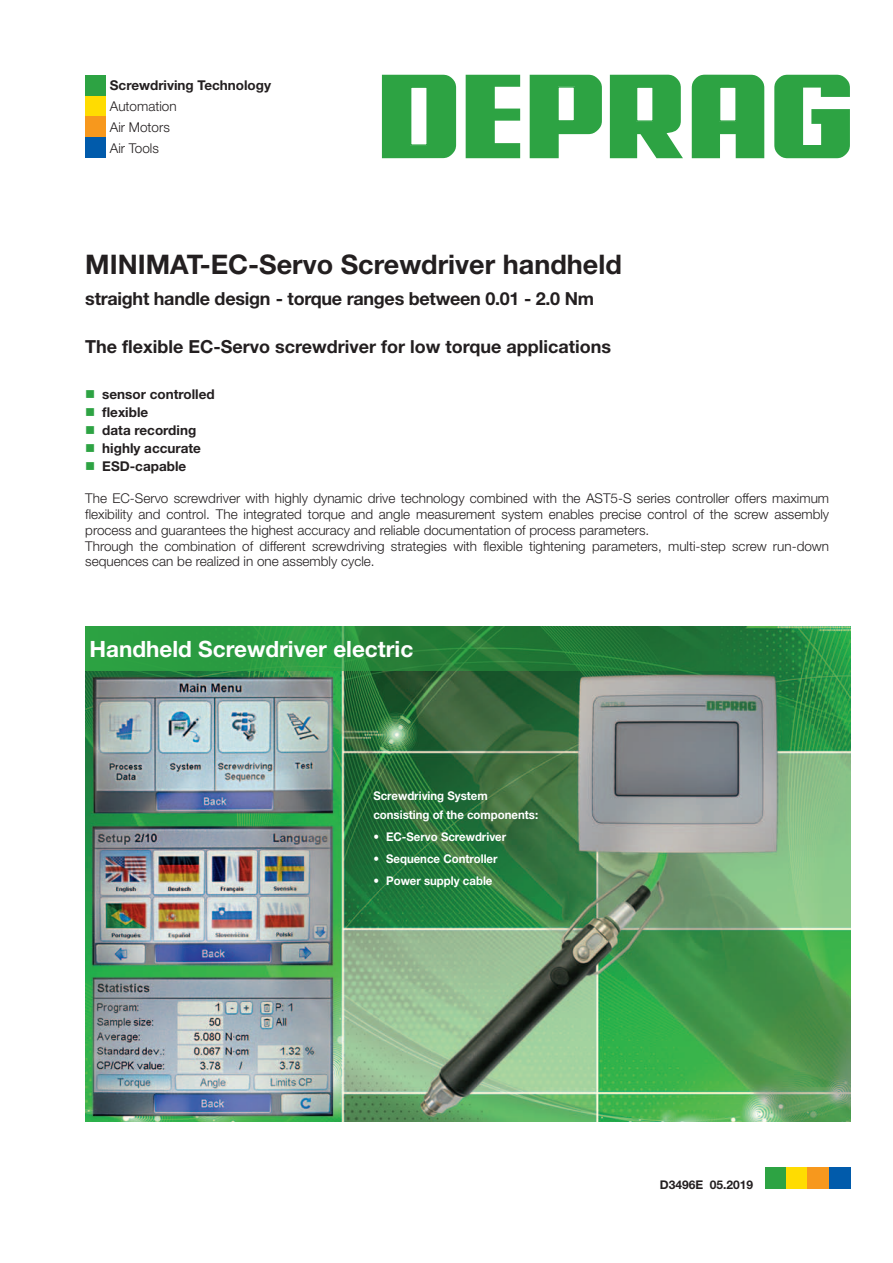
<style>
.page{position:relative;width:893px;height:1263px;background:#fff}
.page>*{position:absolute;margin:0;border:0;box-sizing:border-box;transform-origin:0 0}
.t1{font:700 27px "Helvetica Neue LT Std";color:#231f20}
.t2{font:700 22.5px "Helvetica Neue LT Std";color:#fff}
.t3{font:700 18px "Helvetica Neue LT Std";letter-spacing:-.015em;color:#231f20}
.t4{font:300 13.5px/15.9px "Helvetica Neue LT Std";color:#231f20}
.t5{font:700 13.5px "Helvetica Neue LT Std";color:#231f20}
.t6{font:700 12px/18px "Helvetica Neue LT Std";color:#fff;scale:.95 1}
.t7{font:700 12px/18px "Helvetica Neue LT Std";color:#fff;scale:.93 1}
.t8{font:700 12px "Helvetica Neue LT Std";color:#231f20}
.s1{color:#2da343}
</style>
<div class="page">
<div style="left:765px;top:1167px;width:21px;height:22px;background:#2da343"></div>
<div style="left:786px;top:1167px;width:22px;height:22px;background:#ffdc01"></div>
<div style="left:808px;top:1167px;width:21px;height:22px;background:#f7981d"></div>
<div style="left:829px;top:1167px;width:21px;height:22px;background:#015bab"></div>
<div style="left:382px;top:75px;width:74px;height:83px;background:#2da343"></div>
<div style="left:411px;top:87px;width:16px;height:58px;background:#fff"></div>
<div style="left:410px;top:86px;width:18px;height:60px;border:1px solid #2da343"></div>
<svg style="left:466px;top:75px;width:54px;height:83px"></svg>
<svg style="left:774px;top:75px;width:76px;height:83px"></svg>
<svg style="left:610px;top:75px;width:73px;height:83px;background:#47ae5a"></svg>
<svg style="left:530px;top:75px;width:72px;height:83px"></svg>
<div style="left:558px;top:87px;width:16px;height:34px;background:#fff"></div>
<div style="left:557px;top:86px;width:18px;height:36px;border:1px solid #2da343"></div>
<svg style="left:692px;top:75px;width:72px;height:83px;background:#3eaa52"></svg>
<div style="left:637px;top:87px;width:16px;height:34px;background:#fff"></div>
<div style="left:636px;top:86px;width:18px;height:36px;border:1px solid #2da343"></div>
<div style="left:720px;top:87px;width:16px;height:34px;background:#fff"></div>
<div style="left:719px;top:86px;width:18px;height:36px;border:1px solid #2da343"></div>
<div style="left:85px;top:75px;width:21px;height:21px;background:#2da343"></div>
<div style="left:85px;top:96px;width:21px;height:20px;background:#ffdc01"></div>
<div style="left:85px;top:116px;width:21px;height:21px;background:#f7981d"></div>
<div style="left:85px;top:137px;width:21px;height:21px;background:#015bab"></div>
<img style="left:85px;top:626px;width:766px;height:495px">
<svg style="left:85px;top:626px;width:758px;height:45px;background:#26883c"></svg>
<p class="t5" style="left:110px;top:77px;width:163px">Screwdriving Technology</p>
<p class="t4" style="left:110px;top:95px;width:68px;line-height:20.9px">Automation<br>Air Motors<br>Air Tools</p>
<h1 class="t1" style="left:85px;top:247px;width:538px">MINIMAT-EC-Servo Screwdriver handheld</h1>
<h3 class="t3" style="left:85px;top:288px;width:510px">straight handle design - torque ranges between 0.01 - 2.0 Nm</h3>
<h3 class="t3" style="left:85px;top:336px;width:527px">The flexible EC-Servo screwdriver for low torque applications</h3>
<p class="t5" style="left:85px;top:385px;width:131px"><span class="s1">■</span> sensor controlled</p>
<p class="t5" style="left:85px;top:403px;width:64px"><span class="s1">■</span> flexible</p>
<p class="t5" style="left:85px;top:421px;width:113px"><span class="s1">■</span> data recording</p>
<p class="t5" style="left:85px;top:440px;width:117px"><span class="s1">■</span> highly accurate</p>
<p class="t5" style="left:85px;top:458px;width:102px"><span class="s1">■</span> ESD-capable</p>
<p class="t4" style="left:85px;top:490px;width:745px">The EC-Servo screwdriver with highly dynamic drive technology combined with the AST5-S series controller offers maximum flexibility and control. The integrated torque and angle measurement system enables precise control of the screw assembly process and guarantees the highest accuracy and reliable documentation of process parameters.<br>Through the combination of different screwdriving strategies with flexible tightening parameters, multi-step screw run-down sequences can be realized in one assembly cycle.</p>
<h2 class="t2" style="left:90px;top:635px;width:325px">Handheld Screwdriver electric</h2>
<p class="t6" style="left:373px;top:787px;width:175px">Screwdriving System consisting of the components:</p>
<p class="t6" style="left:373px;top:827px;width:141px">• EC-Servo Screwdriver</p>
<p class="t6" style="left:373px;top:849px;width:132px">• Sequence Controller</p>
<p class="t6" style="left:373px;top:872px;width:127px">• Power supply cable</p>
<p class="t7" style="left:375px;top:788px;width:178px">Schraubsystem bestehend aus den Komponenten:</p>
<p class="t7" style="left:375px;top:831px;width:132px">• EC-Servo Schrauber</p>
<p class="t7" style="left:375px;top:853px;width:110px">• Ablaufsteuerung</p>
<p class="t7" style="left:375px;top:875px;width:73px">• Netzkabel</p>
<p class="t8" style="left:660px;top:1177px;width:95px">D3496E 05.2019</p>
</div>
